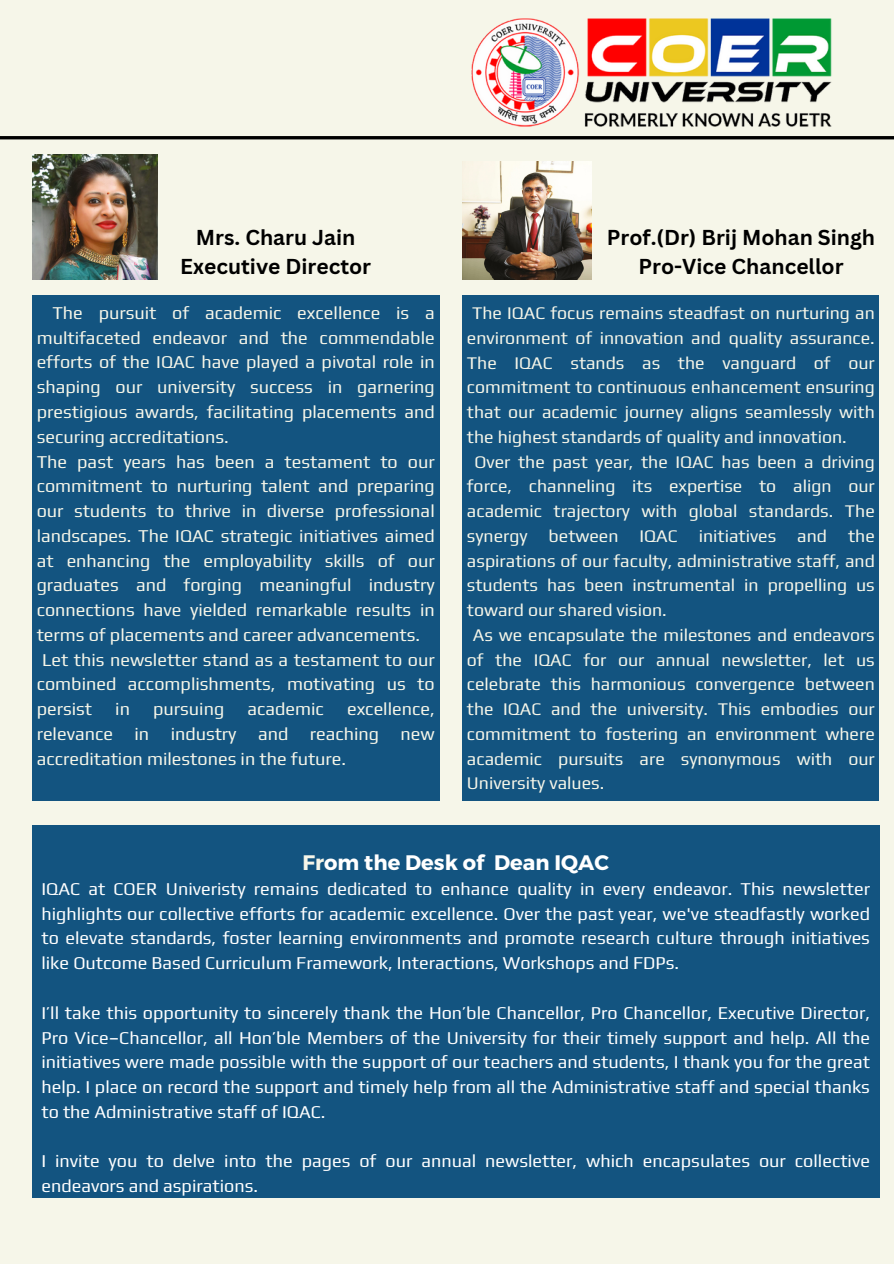
<style>
.page{position:relative;width:894px;height:1264px;background:#fff}
.page>*{position:absolute;margin:0;border:0;box-sizing:border-box;transform-origin:0 0}
.t1{font:700 21px/29.2px "Canva Sans";color:#000;text-align:center}
.t2{font:700 21px "Montserrat";color:#fff}
.t3{font:18px/24.8px "Play";color:#fff;text-align:justify}
.t4{font:18px/24.8px "Play";color:#f6f6e9;text-align:justify}
.t5{font:17.7px/24.8px "Play";color:#f6f6e9;text-align:justify}
.t6{font:16.8px "Play";color:#f6f6e9}
.s1{color:#f6f6e9}
</style>
<div class="page">
<div style="left:0;top:0;width:893px;height:1263px;background:#f6f6e9"></div>
<hr style="left:0;top:136px;width:893px;height:3px;background:#000">
<div style="left:32px;top:295px;width:407px;height:505px;background:#135480"></div>
<div style="left:32px;top:825px;width:847px;height:372px;background:#135480"></div>
<img style="left:471px;top:18px;width:361px;height:109px">
<div style="left:462px;top:295px;width:417px;height:506px;background:#135480"></div>
<img style="left:462px;top:161px;width:129px;height:118px">
<img style="left:32px;top:155px;width:125px;height:125px">
<p class="t1" style="left:180px;top:222px;width:192px">Mrs. Charu Jain<br>Executive Director</p>
<p class="t1" style="left:606px;top:222px;width:270px">Prof.(Dr) Brij Mohan Singh<br>Pro-Vice Chancellor</p>
<p class="t4" style="left:37px;top:300px;width:399px;text-indent:16px">The pursuit of academic excellence is a multifaceted endeavor and the commendable efforts of the IQAC have played a pivotal role in shaping our university success in garnering prestigious awards, facilitating placements and securing accreditations.</p>
<p class="t4" style="left:37px;top:448px;width:399px">The past years has been a testament to our commitment to nurturing talent and preparing our students to thrive in diverse professional landscapes. The IQAC strategic initiatives aimed at enhancing the employability skills of our graduates and forging meaningful industry connections have yielded remarkable results in terms of placements and career advancements.</p>
<h1 class="t4" style="left:37px;top:646px;width:399px;text-indent:5px">Let this newsletter stand as a testament to our combined accomplishments, motivating us to persist</h1>
<h1 class="t4" style="left:37px;top:696px;width:399px;text-indent:310px">excellence, relevance in industry and reaching new accreditation milestones in the future.</h1>
<h1 class="t4" style="left:115px;top:696px;width:16px">in</h1>
<h1 class="t4" style="left:153px;top:696px;width:73px">pursuing</h1>
<h1 class="t4" style="left:247px;top:696px;width:78px">academic</h1>
<p class="t5" style="left:467px;top:300px;width:409px">The IQAC focus remains steadfast on nurturing an environment of innovation and quality assurance.<br>The IQAC stands as the vanguard of our commitment to continuous enhancement ensuring that our academic journey aligns seamlessly with the highest standards of quality and innovation.</p>
<p class="t5" style="left:467px;top:449px;width:409px;text-indent:8px">Over the past year, the IQAC has been a driving force, channeling its expertise to align our academic trajectory with global standards. The synergy between IQAC initiatives and the aspirations of our faculty, administrative staff, and students has been instrumental in propelling us toward our shared vision.</p>
<p class="t5" style="left:467px;top:622px;width:409px;text-indent:6px">As we encapsulate the milestones and endeavors of the IQAC for our annual newsletter, let us celebrate this harmonious convergence between the IQAC and the university. This embodies our commitment to fostering an environment where academic pursuits are synonymous with our University values.</p>
<p class="t2" style="left:302px;top:849px;width:308px"><span class="s1">Fr</span>om the Desk of Dean IQAC</p>
<p class="t3" style="left:41px;top:876px;width:829px">IQAC at COER Univeristy remains dedicated to enhance quality in every endeavor. This newsletter highlights our collective efforts for academic excellence. Over the past year, we've steadfastly worked to elevate standards, foster learning environments and promote research culture through initiatives like Outcome Based Curriculum Framework, Interactions, Workshops and FDPs.</p>
<p class="t3" style="left:41px;top:999px;width:829px">I’ll take this opportunity to sincerely thank the Hon’ble Chancellor, Pro Chancellor, Executive Director, Pro Vice–Chancellor, all Hon’ble Members of the University for their timely support and help. All the initiatives were made possible with the support of our teachers and students, I thank you for the great help. I place on record the support and timely help from all the Administrative staff and special thanks to the Administrative staff of IQAC.</p>
<p class="t3" style="left:41px;top:1148px;width:829px">I invite you to delve into the pages of our annual newsletter, which encapsulates our collective endeavors and aspirations.</p>
<p class="t6" style="left:495px;top:1084px;width:314px">nostrud exercitation ullamco laboris nisi</p>
<p class="t6" style="left:495px;top:1151px;width:314px">voluptate velit esse cillum dolore eu</p>
</div>
